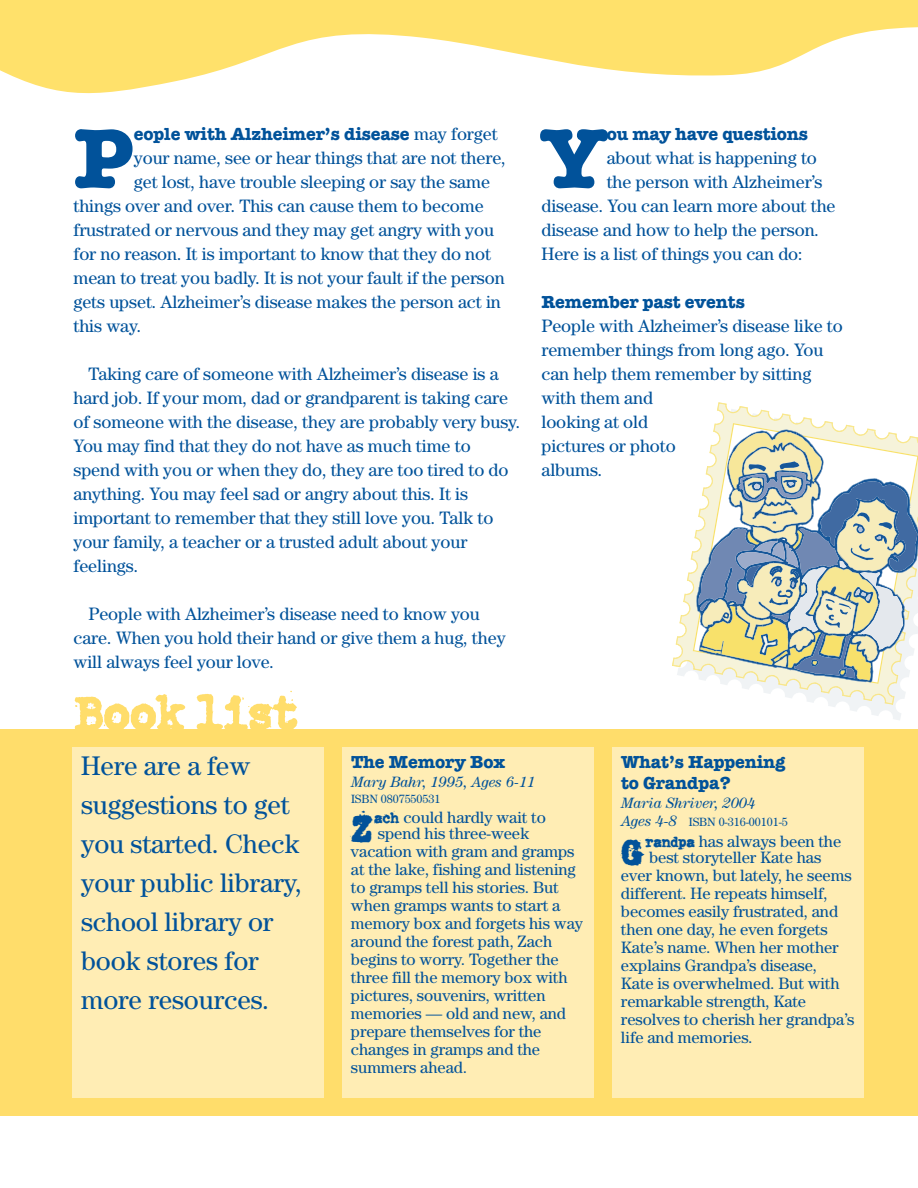
<style>
.page{position:relative;width:918px;height:1188px;background:#fff}
.page>*{position:absolute;margin:0;border:0;box-sizing:border-box;transform-origin:0 0}
.t1{font:700 87.45px "American Typewriter";color:#01529a}
.t2{font:54px "Schmutz ICG Clogged";letter-spacing:-.005em;color:#ffdd6b}
.t3{font:40.2px "Schmutz ICG Clogged";color:#01529a}
.t4{font:27px/39px "Century";letter-spacing:-.005em;color:#01529a}
.t5{font:18px/24px "Century";letter-spacing:-.005em;color:#01529a}
.t6{font:700 18px/21px "American Typewriter";letter-spacing:-.005em;color:#01529a}
.t7{font:16.5px "Century";letter-spacing:-.005em;color:#01529a}
.t8{font:italic 15px "Century";letter-spacing:-.005em;color:#01529a}
.t9{font:12px "Century";letter-spacing:-.005em;color:#01529a}
.s1{font-family:"Century";font-weight:400}
.s2{font-family:"Schmutz ICG Clogged"}
.s3{font-style:italic;font-size:15px}
</style>
<div class="page">
<svg style="left:0;top:0;width:918px;height:94px;fill:#ffe16b"></svg>
<div style="left:0;top:729px;width:918px;height:387px;background:#ffdd6b"></div>
<div style="left:72px;top:747px;width:252px;height:351px;background:#ffedb4"></div>
<div style="left:342px;top:747px;width:252px;height:351px;background:#ffedb4"></div>
<div style="left:612px;top:747px;width:252px;height:351px;background:#ffedb4"></div>
<svg style="left:828px;top:705px;width:73px;height:15px"></svg>
<svg style="left:764px;top:690px;width:142px;height:14px;fill:#f5f3f5"></svg>
<svg style="left:672px;top:402px;width:246px;height:288px"></svg>
<h1 class="t1" style="left:74px;top:83px;width:62px">P</h1>
<p class="t6" style="left:134px;top:123px;width:365px">eople with Alzheimer’s disease <span class="s1">may forget</span></p>
<p class="t5" style="left:134px;top:147px;width:373px">your name, see or hear things that are not there,</p>
<p class="t5" style="left:134px;top:171px;width:358px">get lost, have trouble sleeping or say the same</p>
<p class="t5" style="left:74px;top:195px;width:412px">things over and over. This can cause them to become</p>
<p class="t5" style="left:74px;top:219px;width:422px">frustrated or nervous and they may get angry with you</p>
<p class="t5" style="left:74px;top:243px;width:419px">for no reason. It is important to know that they do not</p>
<p class="t5" style="left:74px;top:267px;width:433px">mean to treat you badly. It is not your fault if the person</p>
<p class="t5" style="left:74px;top:291px;width:429px">gets upset. Alzheimer’s disease makes the person act in</p>
<p class="t5" style="left:74px;top:315px;width:69px">this way.</p>
<p class="t5" style="left:74px;top:363px;width:448px;text-indent:15px">Taking care of someone with Alzheimer’s disease is a hard job. If your mom, dad or grandparent is taking care of someone with the disease, they are probably very busy.<br>You may find that they do not have as much time to spend with you or when they do, they are too tired to do anything. You may feel sad or angry about this. It is important to remember that they still love you. Talk to your family, a teacher or a trusted adult about your feelings.</p>
<p class="t5" style="left:74px;top:603px;width:434px;text-indent:15px">People with Alzheimer’s disease need to know you care. When you hold their hand or give them a hug, they will always feel your love.</p>
<h2 class="t2" style="left:74px;top:696px;width:226px">Book list</h2>
<h1 class="t1" style="left:542px;top:83px;width:67px">Y</h1>
<p class="t6" style="left:607px;top:123px;width:203px">ou may have questions</p>
<p class="t5" style="left:607px;top:147px;width:212px">about what is happening to</p>
<p class="t5" style="left:607px;top:171px;width:217px">the person with Alzheimer’s</p>
<p class="t5" style="left:542px;top:195px;width:296px">disease. You can learn more about the</p>
<p class="t5" style="left:542px;top:219px;width:279px">disease and how to help the person.</p>
<p class="t5" style="left:542px;top:243px;width:263px">Here is a list of things you can do:</p>
<p class="t6" style="left:542px;top:291px;width:205px">Remember past events</p>
<p class="t5" style="left:542px;top:315px;width:303px">People with Alzheimer’s disease like to remember things from long ago. You can help them remember by sitting with them and<br>looking at old<br>pictures or photo<br>albums.</p>
<h3 class="t4" style="left:81px;top:748px;width:222px">Here are a few suggestions to get you started. Check your public library, school library or book stores for more resources.</h3>
<p class="t6" style="left:351px;top:751px;width:156px">The Memory Box</p>
<p class="t8" style="left:351px;top:777px;width:186px">Mary Bahr, 1995, Ages 6-11</p>
<p class="t9" style="left:351px;top:795px;width:91px">ISBN 0807550531</p>
<h3 class="t3" style="left:351px;top:815px;width:23px">Z</h3>
<p class="t7" style="left:374px;top:811px;width:173px"><span class="s2">ach</span> could hardly wait to</p>
<p class="t7" style="left:378px;top:828px;width:153px">spend his three-week</p>
<p class="t7" style="left:351px;top:846px;width:225px">vacation with gram and gramps</p>
<p class="t7" style="left:351px;top:864px;width:226px">at the lake, fishing and listening</p>
<p class="t7" style="left:351px;top:882px;width:209px">to gramps tell his stories. But</p>
<p class="t7" style="left:351px;top:900px;width:211px">when gramps wants to start a</p>
<p class="t7" style="left:351px;top:918px;width:234px">memory box and forgets his way</p>
<p class="t7" style="left:351px;top:936px;width:203px">around the forest path, Zach</p>
<p class="t7" style="left:351px;top:954px;width:209px">begins to worry. Together the</p>
<p class="t7" style="left:351px;top:972px;width:218px">three fill the memory box with</p>
<p class="t7" style="left:351px;top:990px;width:196px">pictures, souvenirs, written</p>
<p class="t7" style="left:351px;top:1008px;width:217px">memories — old and new, and</p>
<p class="t7" style="left:351px;top:1026px;width:192px">prepare themselves for the</p>
<p class="t7" style="left:351px;top:1044px;width:191px">changes in gramps and the</p>
<p class="t7" style="left:351px;top:1062px;width:118px">summers ahead.</p>
<p class="t6" style="left:621px;top:751px;width:166px">What’s Happening to Grandpa?</p>
<p class="t8" style="left:621px;top:798px;width:136px">Maria Shriver, 2004</p>
<p class="t9" style="left:621px;top:818px;width:168px"><span class="s3">Ages 4-8</span> ISBN 0-316-00101-5</p>
<h3 class="t3" style="left:621px;top:839px;width:24px">G</h3>
<p class="t7" style="left:645px;top:835px;width:198px"><span class="s2">randpa</span> has always been the</p>
<p class="t7" style="left:649px;top:852px;width:174px">best storyteller Kate has</p>
<p class="t7" style="left:621px;top:870px;width:232px">ever known, but lately, he seems</p>
<p class="t7" style="left:621px;top:888px;width:208px">different. He repeats himself,</p>
<p class="t7" style="left:621px;top:906px;width:219px">becomes easily frustrated, and</p>
<p class="t7" style="left:621px;top:924px;width:208px">then one day, he even forgets</p>
<p class="t7" style="left:621px;top:942px;width:219px">Kate’s name. When her mother</p>
<p class="t7" style="left:621px;top:960px;width:198px">explains Grandpa’s disease,</p>
<p class="t7" style="left:621px;top:978px;width:220px">Kate is overwhelmed. But with</p>
<p class="t7" style="left:621px;top:996px;width:187px">remarkable strength, Kate</p>
<p class="t7" style="left:621px;top:1014px;width:235px">resolves to cherish her grandpa’s</p>
<p class="t7" style="left:621px;top:1032px;width:133px">life and memories.</p>
</div>
